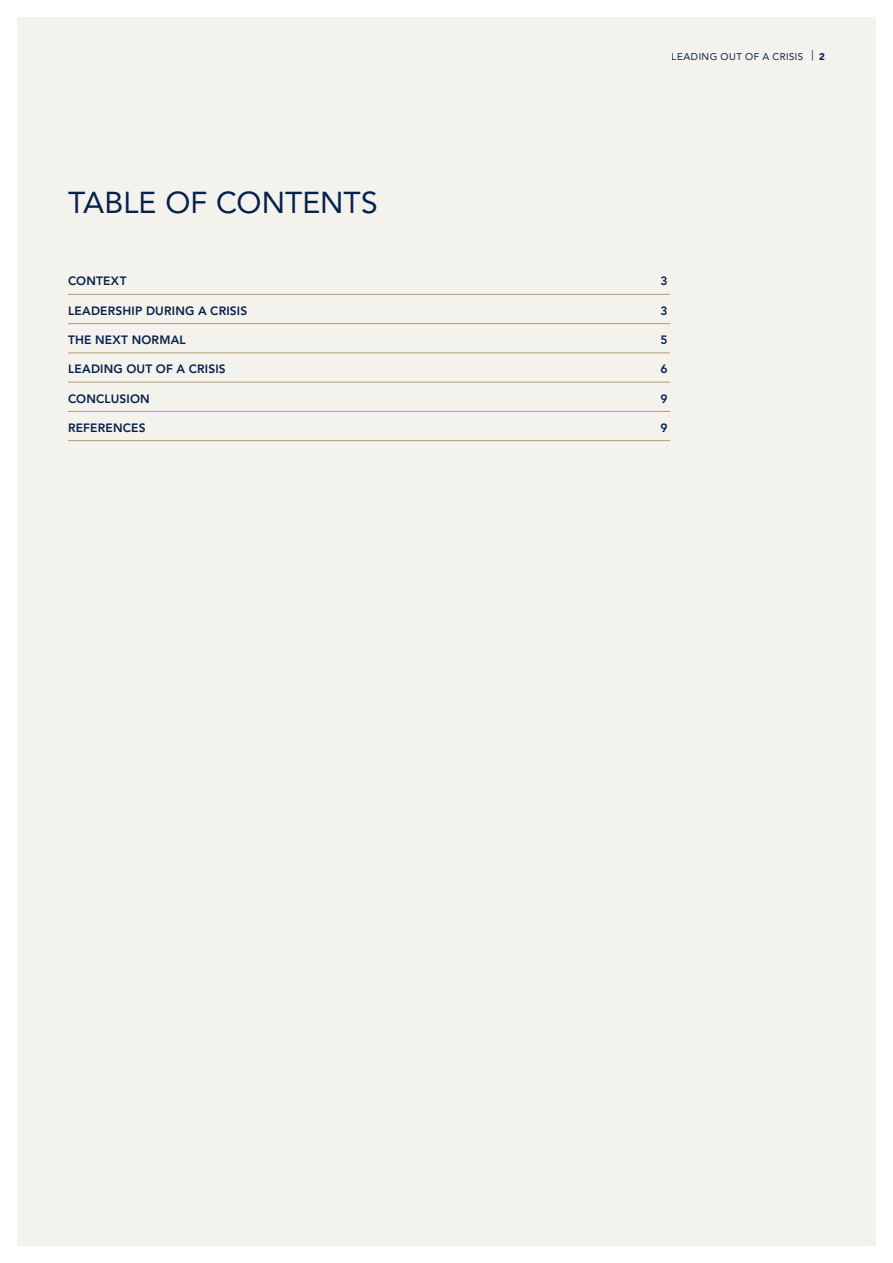
<style>
.page{position:relative;width:893px;height:1263px;background:#fff}
.page>*{position:absolute;margin:0;border:0;box-sizing:border-box;transform-origin:0 0}
.Header_1{font:30px "Avenir LT Std";letter-spacing:.005em;color:#07214b}
.t1{font:800 12px "Avenir LT Std";letter-spacing:.015em;color:#07214b}
.t2{font:9.75px "Avenir LT Std";letter-spacing:.045em;color:#07214b}
.s1{font-weight:900}
</style>
<div class="page">
<div style="left:17px;top:17px;width:859px;height:1229px;background:#f4f2ed"></div>
<hr style="left:68px;top:294px;width:602px;height:1px;background:#ae9974">
<hr style="left:68px;top:323px;width:602px;height:1px;background:#ae9974">
<hr style="left:68px;top:352px;width:602px;height:1px;background:#ae9974">
<hr style="left:68px;top:382px;width:602px;height:1px;background:#ae9974">
<hr style="left:68px;top:411px;width:602px;height:1px;background:#ae9974">
<hr style="left:68px;top:440px;width:602px;height:1px;background:#ae9974">
<p class="Header_1" style="left:68px;top:185px;width:311px">TABLE OF CONTENTS</p>
<p class="t2" style="left:672px;top:50px;width:155px">LEADING OUT OF A CRISIS <sup>|</sup> <span class="s1">2</span></p>
<p class="t1" style="left:68px;top:274px;width:60px">CONTEXT</p>
<p class="t1" style="left:660px;top:274px;width:9px">3</p>
<p class="t1" style="left:68px;top:303px;width:181px">LEADERSHIP DURING A CRISIS</p>
<p class="t1" style="left:660px;top:303px;width:9px">3</p>
<p class="t1" style="left:68px;top:333px;width:119px">THE NEXT NORMAL</p>
<p class="t1" style="left:660px;top:333px;width:9px">5</p>
<p class="t1" style="left:68px;top:362px;width:159px">LEADING OUT OF A CRISIS</p>
<p class="t1" style="left:660px;top:362px;width:9px">6</p>
<p class="t1" style="left:68px;top:391px;width:83px">CONCLUSION</p>
<p class="t1" style="left:660px;top:391px;width:9px">9</p>
<p class="t1" style="left:68px;top:420px;width:79px">REFERENCES</p>
<p class="t1" style="left:660px;top:420px;width:9px">9</p>
</div>
